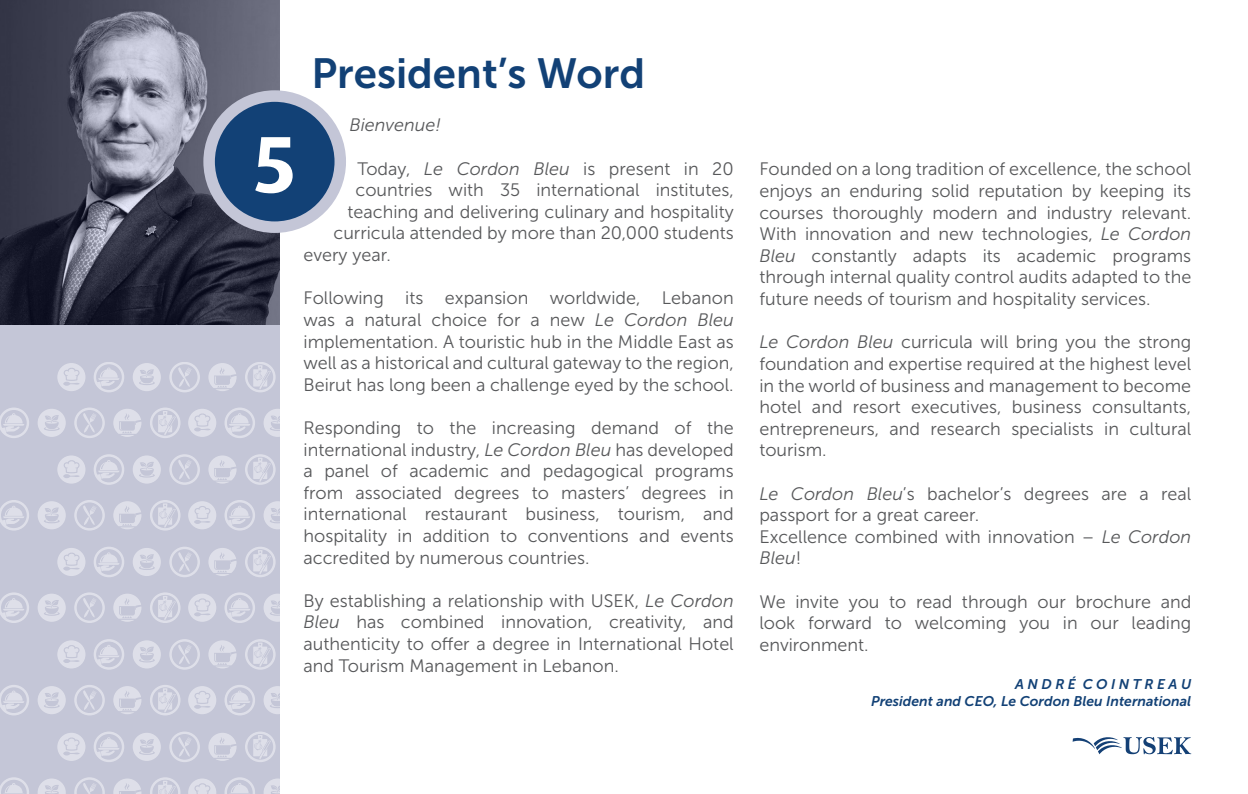
<style>
.page{position:relative;width:1248px;height:794px;background:#fff}
.page>*{position:absolute;margin:0;border:0;box-sizing:border-box;transform-origin:0 0}
.t1{font:700 80.4px "Dax";color:#fff}
.t2{font:42px "Museo Sans 700";color:#124176}
.t3{font:18px/21.6px "Museo Sans 300";color:#57585a;text-align:justify}
.t4{font:italic 18px "Museo Sans 300";color:#57585a}
.t5{font:italic 14px "Museo Sans 700";color:#124176}
.s1{font-style:italic}
</style>
<div class="page">
<div style="left:0;top:0;width:280px;height:794px;background:#c4c6d7"></div>
<img style="left:0;top:0;width:279px;height:324px">
<div style="left:209px;top:96px;width:131px;height:131px;background:#124176;border-radius:50%"></div>
<div style="left:203px;top:90px;width:143px;height:143px;border:11px solid #c4c6d7;border-radius:50%"></div>
<svg style="left:133px;top:363px;width:28px;height:28px"></svg>
<div style="left:94px;top:363px;width:30px;height:29px;border:2px solid #e7e8e9;border-radius:50%"></div>
<div style="left:169px;top:363px;width:31px;height:29px;border:2px solid #e7e8e9;border-radius:50%"></div>
<svg style="left:253px;top:365px;width:18px;height:24px"></svg>
<div style="left:245px;top:363px;width:30px;height:29px;border:2px solid #e7e8e9;border-radius:50%"></div>
<svg style="left:57px;top:363px;width:28px;height:28px"></svg>
<svg style="left:97px;top:367px;width:23px;height:21px"></svg>
<svg style="left:177px;top:367px;width:15px;height:22px"></svg>
<svg style="left:208px;top:363px;width:28px;height:28px"></svg>
<svg style="left:263px;top:409px;width:17px;height:28px"></svg>
<div style="left:224px;top:407px;width:31px;height:31px;border:2px solid #e7e8e9;border-radius:50%"></div>
<svg style="left:188px;top:409px;width:28px;height:28px"></svg>
<svg style="left:228px;top:413px;width:23px;height:20px"></svg>
<svg style="left:38px;top:409px;width:28px;height:28px"></svg>
<div style="left:74px;top:407px;width:31px;height:31px;border:2px solid #e7e8e9;border-radius:50%"></div>
<svg style="left:158px;top:411px;width:18px;height:24px"></svg>
<div style="left:150px;top:407px;width:30px;height:31px;border:2px solid #e7e8e9;border-radius:50%"></div>
<svg style="left:0;top:407px;width:29px;height:31px"></svg>
<svg style="left:82px;top:413px;width:15px;height:21px"></svg>
<svg style="left:113px;top:409px;width:28px;height:28px"></svg>
<svg style="left:133px;top:455px;width:28px;height:28px"></svg>
<div style="left:94px;top:454px;width:30px;height:31px;border:2px solid #e7e8e9;border-radius:50%"></div>
<div style="left:169px;top:454px;width:31px;height:31px;border:2px solid #e7e8e9;border-radius:50%"></div>
<svg style="left:253px;top:457px;width:18px;height:25px"></svg>
<div style="left:245px;top:454px;width:30px;height:31px;border:2px solid #e7e8e9;border-radius:50%"></div>
<svg style="left:57px;top:455px;width:28px;height:28px"></svg>
<svg style="left:97px;top:460px;width:23px;height:20px"></svg>
<svg style="left:177px;top:460px;width:15px;height:21px"></svg>
<svg style="left:208px;top:455px;width:28px;height:28px"></svg>
<svg style="left:263px;top:501px;width:17px;height:28px"></svg>
<div style="left:224px;top:500px;width:31px;height:30px;border:2px solid #e7e8e9;border-radius:50%"></div>
<svg style="left:188px;top:501px;width:28px;height:28px"></svg>
<svg style="left:228px;top:505px;width:23px;height:21px"></svg>
<svg style="left:38px;top:501px;width:28px;height:28px"></svg>
<div style="left:74px;top:500px;width:31px;height:30px;border:2px solid #e7e8e9;border-radius:50%"></div>
<svg style="left:158px;top:503px;width:18px;height:25px"></svg>
<div style="left:150px;top:500px;width:30px;height:30px;border:2px solid #e7e8e9;border-radius:50%"></div>
<svg style="left:0;top:500px;width:29px;height:30px"></svg>
<svg style="left:82px;top:506px;width:15px;height:21px"></svg>
<svg style="left:113px;top:501px;width:28px;height:28px"></svg>
<svg style="left:133px;top:548px;width:28px;height:28px"></svg>
<div style="left:94px;top:546px;width:30px;height:31px;border:2px solid #e7e8e9;border-radius:50%"></div>
<div style="left:169px;top:546px;width:31px;height:31px;border:2px solid #e7e8e9;border-radius:50%"></div>
<svg style="left:253px;top:550px;width:18px;height:24px"></svg>
<div style="left:245px;top:546px;width:30px;height:31px;border:2px solid #e7e8e9;border-radius:50%"></div>
<svg style="left:57px;top:548px;width:28px;height:28px"></svg>
<svg style="left:97px;top:552px;width:23px;height:21px"></svg>
<svg style="left:177px;top:552px;width:15px;height:21px"></svg>
<svg style="left:208px;top:548px;width:28px;height:28px"></svg>
<svg style="left:263px;top:594px;width:17px;height:28px"></svg>
<div style="left:224px;top:592px;width:31px;height:31px;border:2px solid #e7e8e9;border-radius:50%"></div>
<svg style="left:188px;top:594px;width:28px;height:28px"></svg>
<svg style="left:228px;top:598px;width:23px;height:20px"></svg>
<svg style="left:38px;top:594px;width:28px;height:28px"></svg>
<div style="left:74px;top:592px;width:31px;height:31px;border:2px solid #e7e8e9;border-radius:50%"></div>
<svg style="left:158px;top:596px;width:18px;height:24px"></svg>
<div style="left:150px;top:592px;width:30px;height:31px;border:2px solid #e7e8e9;border-radius:50%"></div>
<svg style="left:0;top:592px;width:29px;height:31px"></svg>
<svg style="left:82px;top:598px;width:15px;height:21px"></svg>
<svg style="left:113px;top:594px;width:28px;height:28px"></svg>
<svg style="left:133px;top:640px;width:28px;height:28px"></svg>
<div style="left:94px;top:639px;width:30px;height:30px;border:2px solid #e7e8e9;border-radius:50%"></div>
<div style="left:169px;top:639px;width:31px;height:30px;border:2px solid #e7e8e9;border-radius:50%"></div>
<svg style="left:253px;top:642px;width:18px;height:25px"></svg>
<div style="left:245px;top:639px;width:30px;height:30px;border:2px solid #e7e8e9;border-radius:50%"></div>
<svg style="left:57px;top:640px;width:28px;height:28px"></svg>
<svg style="left:97px;top:645px;width:23px;height:20px"></svg>
<svg style="left:177px;top:645px;width:15px;height:21px"></svg>
<svg style="left:208px;top:640px;width:28px;height:28px"></svg>
<svg style="left:263px;top:686px;width:17px;height:28px"></svg>
<div style="left:224px;top:685px;width:31px;height:30px;border:2px solid #e7e8e9;border-radius:50%"></div>
<svg style="left:188px;top:686px;width:28px;height:28px"></svg>
<svg style="left:228px;top:690px;width:23px;height:21px"></svg>
<svg style="left:38px;top:686px;width:28px;height:28px"></svg>
<div style="left:74px;top:685px;width:31px;height:30px;border:2px solid #e7e8e9;border-radius:50%"></div>
<svg style="left:158px;top:688px;width:18px;height:24px"></svg>
<div style="left:150px;top:685px;width:30px;height:30px;border:2px solid #e7e8e9;border-radius:50%"></div>
<svg style="left:0;top:685px;width:29px;height:30px"></svg>
<svg style="left:82px;top:690px;width:15px;height:21px"></svg>
<svg style="left:113px;top:686px;width:28px;height:28px"></svg>
<svg style="left:133px;top:733px;width:28px;height:28px"></svg>
<div style="left:94px;top:731px;width:30px;height:31px;border:2px solid #e7e8e9;border-radius:50%"></div>
<div style="left:169px;top:731px;width:31px;height:31px;border:2px solid #e7e8e9;border-radius:50%"></div>
<svg style="left:253px;top:735px;width:18px;height:24px"></svg>
<div style="left:245px;top:731px;width:30px;height:31px;border:2px solid #e7e8e9;border-radius:50%"></div>
<svg style="left:57px;top:733px;width:28px;height:28px"></svg>
<svg style="left:97px;top:737px;width:23px;height:20px"></svg>
<svg style="left:177px;top:737px;width:15px;height:21px"></svg>
<svg style="left:208px;top:733px;width:28px;height:28px"></svg>
<svg style="left:263px;top:778px;width:17px;height:16px"></svg>
<svg style="left:188px;top:778px;width:28px;height:16px"></svg>
<svg style="left:224px;top:777px;width:31px;height:17px"></svg>
<svg style="left:38px;top:778px;width:28px;height:16px"></svg>
<svg style="left:150px;top:777px;width:30px;height:17px"></svg>
<svg style="left:0;top:777px;width:29px;height:17px"></svg>
<svg style="left:74px;top:777px;width:31px;height:17px"></svg>
<svg style="left:113px;top:778px;width:28px;height:16px"></svg>
<svg style="left:1072px;top:737px;width:119px;height:17px"></svg>
<p class="t1" style="left:252px;top:119px;width:47px">5</p>
<p class="t2" style="left:311px;top:50px;width:335px">President’s Word</p>
<p class="t4" style="left:349px;top:115px;width:93px">Bienvenue!</p>
<p class="t3" style="left:357px;top:158px;width:377px">Today, <span class="s1">Le Cordon Bleu</span> is present in 20</p>
<p class="t3" style="left:355px;top:179px;width:380px">countries with 35 international institutes,</p>
<p class="t3" style="left:347px;top:201px;width:387px">teaching and delivering culinary and hospitality</p>
<p class="t3" style="left:333px;top:223px;width:402px">curricula attended by more than 20,000 students</p>
<p class="t3" style="left:303px;top:244px;width:89px">every year.</p>
<p class="t3" style="left:303px;top:287px;width:432px">Following its expansion worldwide, Lebanon was a natural choice for a new <span class="s1">Le Cordon Bleu </span>implementation. A touristic hub in the Middle East as well as a historical and cultural gateway to the region, Beirut has long been a challenge eyed by the school.</p>
<p class="t3" style="left:303px;top:417px;width:432px">Responding to the increasing demand of the international industry, <span class="s1">Le Cordon Bleu</span> has developed a panel of academic and pedagogical programs from associated degrees to masters’ degrees in international restaurant business, tourism, and hospitality in addition to conventions and events accredited by numerous countries.</p>
<p class="t3" style="left:303px;top:590px;width:432px">By establishing a relationship with USEK, <span class="s1">Le Cordon Bleu</span> has combined innovation, creativity, and authenticity to offer a degree in International Hotel and Tourism Management in Lebanon.</p>
<p class="t3" style="left:759px;top:159px;width:433px">Founded on a long tradition of excellence, the school enjoys an enduring solid reputation by keeping its courses thoroughly modern and industry relevant.<br>With innovation and new technologies, <span class="s1">Le Cordon Bleu</span> constantly adapts its academic programs through internal quality control audits adapted to the future needs of tourism and hospitality services.</p>
<p class="t3" style="left:759px;top:331px;width:433px"><span class="s1">Le Cordon Bleu</span> curricula will bring you the strong foundation and expertise required at the highest level in the world of business and management to become hotel and resort executives, business consultants, entrepreneurs, and research specialists in cultural tourism.</p>
<p class="t3" style="left:759px;top:483px;width:433px"><span class="s1">Le Cordon Bleu</span>’s bachelor’s degrees are a real passport for a great career.</p>
<p class="t3" style="left:759px;top:526px;width:433px">Excellence combined with innovation – <span class="s1">Le Cordon<br>Bleu</span>!</p>
<p class="t3" style="left:759px;top:591px;width:433px">We invite you to read through our brochure and look forward to welcoming you in our leading environment.</p>
<p class="t5" style="left:1015px;top:676px;width:177px">A N D R É C O I N T R E A U</p>
<p class="t5" style="left:871px;top:693px;width:322px">President and CEO, Le Cordon Bleu International</p>
</div>
